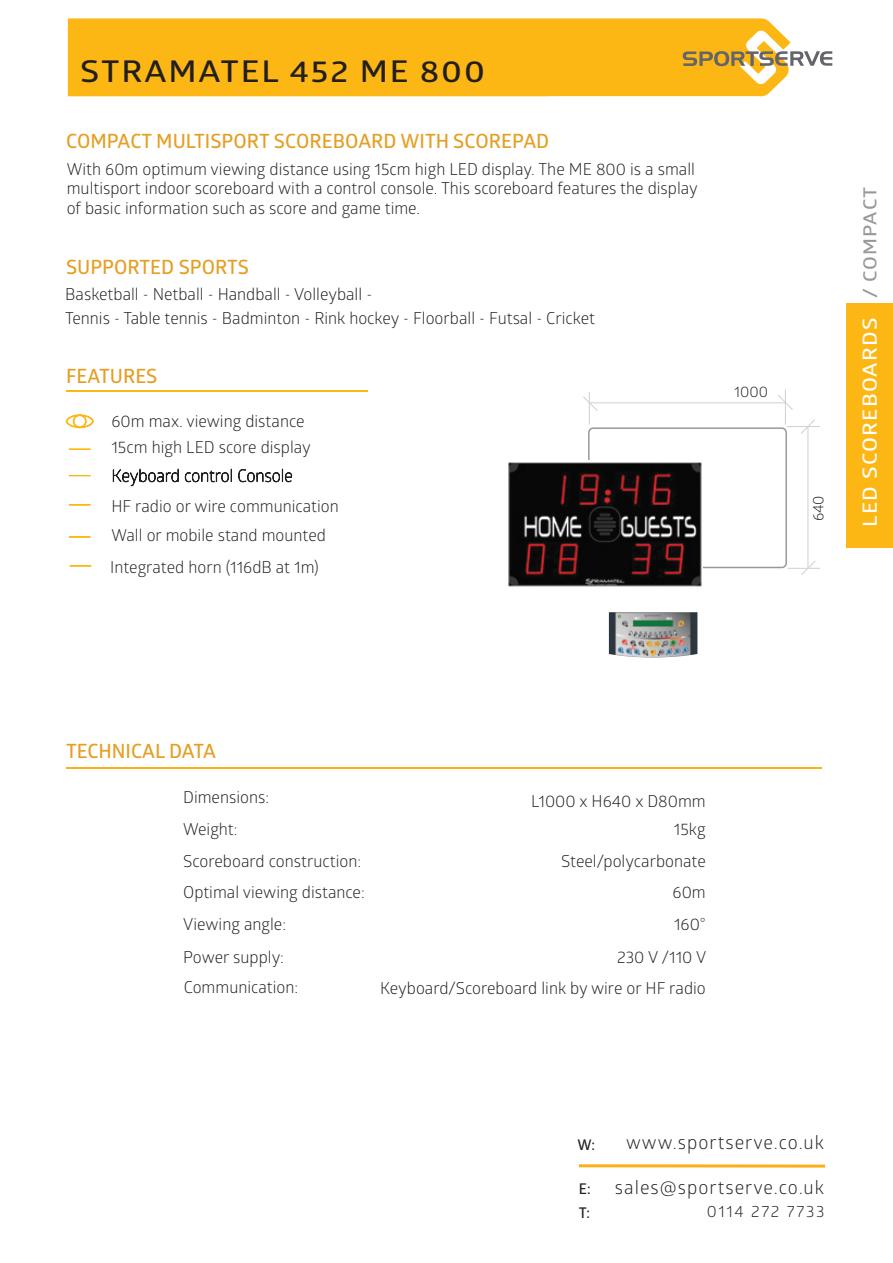
<style>
.page{position:relative;width:893px;height:1263px;background:#fff}
.page>*{position:absolute;margin:0;border:0;box-sizing:border-box;transform-origin:0 0}
.t1{font:600 30px "Glober";letter-spacing:.055em;color:#231f20;scale:1.13 1}
.t2{font:600 19.65px "Glober";color:#e49f24}
.t3{font:600 19.5px "Glober";letter-spacing:.055em;color:#fff;scale:1.13 1}
.t4{font:18.6px "Glober";letter-spacing:.055em;color:#231f20}
.t5{font:16.5px/31.7px "Glober";color:#231f20}
.t6{font:16.05px "Glober";letter-spacing:.105em;color:#231f20}
.t7{font:15px "Glober";color:#231f20}
.t8{font:600 14.7px/24.3px "Glober";color:#231f20}
.s1{font-size:18px;color:#979899}
</style>
<div class="page">
<div style="left:68px;top:18px;width:723px;height:79px;background:#fdb714"></div>
<svg style="left:683px;top:51px;width:149px;height:15px"></svg>
<div style="left:847px;top:303px;width:46px;height:245px;background:#fdb714"></div>
<hr style="left:579px;top:1164px;width:246px;height:3px;background:#fcaf17">
<hr style="left:66px;top:767px;width:756px;height:1px;background:#fcaf17">
<hr style="left:66px;top:390px;width:301px;height:2px;background:#fdb714">
<svg style="left:113px;top:469px;width:66px;height:17px"></svg>
<svg style="left:185px;top:469px;width:47px;height:13px"></svg>
<svg style="left:238px;top:469px;width:54px;height:13px"></svg>
<svg style="left:65px;top:414px;width:29px;height:14px"></svg>
<svg style="left:69px;top:449px;width:22px;height:1px"></svg>
<svg style="left:69px;top:475px;width:22px;height:1px"></svg>
<svg style="left:69px;top:504px;width:22px;height:1px"></svg>
<svg style="left:69px;top:536px;width:22px;height:1px"></svg>
<div style="left:588px;top:427px;width:199px;height:141px;border:2px solid #979899;border-radius:4px"></div>
<hr style="left:808px;top:427px;width:1px;height:140px;background:#d0d0ce">
<hr style="left:787px;top:426px;width:33px;height:1px;background:#d0d0ce">
<svg style="left:801px;top:419px;width:14px;height:15px"></svg>
<hr style="left:589px;top:402px;width:197px;height:1px;background:#d0d0ce">
<hr style="left:785px;top:390px;width:1px;height:35px;background:#d0d0ce">
<svg style="left:777px;top:395px;width:16px;height:15px"></svg>
<hr style="left:787px;top:568px;width:33px;height:1px;background:#d0d0ce">
<svg style="left:801px;top:560px;width:15px;height:15px"></svg>
<hr style="left:589px;top:392px;width:1px;height:32px;background:#d0d0ce">
<svg style="left:583px;top:396px;width:15px;height:16px"></svg>
<svg style="left:70px;top:565px;width:21px;height:1px"></svg>
<img style="left:609px;top:612px;width:88px;height:45px">
<img style="left:508px;top:461px;width:194px;height:126px">
<h1 class="t1" style="left:80px;top:50px;width:360px">STRAMATEL 452 ME 800</h1>
<p class="t2" style="left:66px;top:128px;width:485px">COMPACT MULTISPORT SCOREBOARD WITH SCOREPAD</p>
<p class="t5" style="left:67px;top:158px;width:632px;line-height:19.8px">With 60m optimum viewing distance using 15cm high LED display. The ME 800 is a small multisport indoor scoreboard with a control console. This scoreboard features the display of basic information such as score and game time.</p>
<p class="t2" style="left:66px;top:253px;width:185px">SUPPORTED SPORTS</p>
<p class="t5" style="left:65px;top:282px;width:531px;line-height:23.7px">Basketball - Netball - Handball - Volleyball -<br>Tennis - Table tennis - Badminton - Rink hockey - Floorball - Futsal - Cricket</p>
<p class="t2" style="left:66px;top:362px;width:93px">FEATURES</p>
<p class="t5" style="left:111px;top:404px;width:195px">60m max. viewing distance</p>
<p class="t5" style="left:111px;top:430px;width:201px">15cm high LED score display</p>
<p class="t5" style="left:111px;top:489px;width:229px">HF radio or wire communication</p>
<p class="t5" style="left:111px;top:519px;width:216px">Wall or mobile stand mounted</p>
<p class="t5" style="left:110px;top:550px;width:210px">Integrated horn (116dB at 1m)</p>
<p class="t7" style="left:734px;top:381px;width:35px">1000</p>
<p class="t7" style="left:808px;top:521px;width:28px;rotate:-90deg">640</p>
<p class="t3" style="left:856px;top:527px;width:302px;rotate:-90deg">LED SCOREBOARDS <span class="s1">/ COMPACT</span></p>
<p class="t2" style="left:66px;top:737px;width:152px">TECHNICAL DATA</p>
<p class="t5" style="left:183px;top:781px;width:183px">Dimensions:<br>Weight:<br>Scoreboard construction:<br>Optimal viewing distance:<br>Viewing angle:</p>
<p class="t5" style="left:531px;top:787px;width:176px;line-height:28px;text-align:right">L1000 x H640 x D80mm<br>15kg</p>
<p class="t5" style="left:561px;top:845px;width:146px;line-height:30.6px;text-align:right">Steel/polycarbonate<br>60m</p>
<p class="t5" style="left:674px;top:907px;width:33px">160°</p>
<p class="t5" style="left:183px;top:940px;width:102px">Power supply:</p>
<p class="t5" style="left:617px;top:940px;width:91px">230 V /110 V</p>
<p class="t5" style="left:184px;top:970px;width:116px">Communication:</p>
<p class="t5" style="left:380px;top:971px;width:327px">Keyboard/Scoreboard link by wire or HF radio</p>
<p class="t8" style="left:577px;top:1132px;width:19px">W:</p>
<p class="t4" style="left:626px;top:1130px;width:199px">www.sportserve.co.uk</p>
<p class="t8" style="left:579px;top:1176px;width:13px">E:<br>T:</p>
<p class="t4" style="left:615px;top:1174px;width:211px">sales@sportserve.co.uk</p>
<p class="t6" style="left:707px;top:1200px;width:119px">0114 272 7733</p>
</div>
